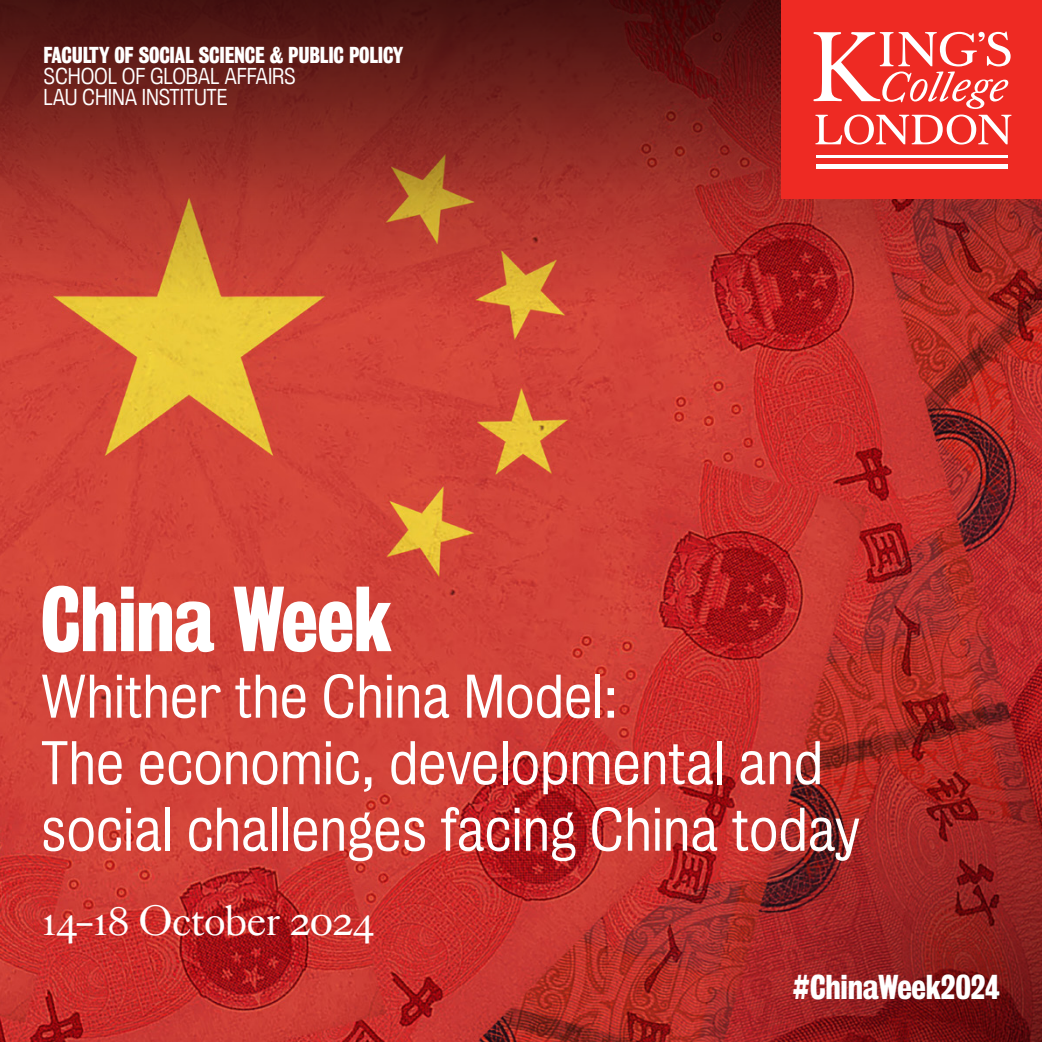
<style>
.page{position:relative;width:1042px;height:1042px;background:#fff}
.page>*{position:absolute;margin:0;border:0;box-sizing:border-box;transform-origin:0 0}
.KCL_-_intro_text_italic_14_18_KCD{font:84px "Kings Bureau Grot Three Seven";letter-spacing:-.01em;color:#fff;scale:.95 1}
.KCL_-_intro_text_italic_14_18_KCD-2{font:56px/66.5px "Kings Bureau Grot Five One";color:#fff}
.KCL_-_intro_text_italic_14_18_KCD-3{font:42px "Kings Caslon Display";letter-spacing:-.01em;color:#fff}
.Page_title{font:31.5px "Kings Bureau Grot Three Seven";letter-spacing:-.01em;color:#fff}
.KCL_-_section_heading_24_24_KBG51{font:21px "Kings Bureau Grot Five One";letter-spacing:-.01em;color:#fff}
.KCL_-_section_heading_24_24_KBG37{font:21px "Kings Bureau Grot Three Seven";letter-spacing:-.01em;color:#fff}
</style>
<div class="page">
<img style="left:0;top:304px;width:1042px;height:738px">
<svg style="left:0;top:0;width:1042px;height:304px;background:#922e24"></svg>
<svg style="left:693px;top:693px;width:349px;height:349px;background:#9c2321"></svg>
<div style="left:781px;top:0;width:261px;height:198px;background:#ee2a23"></div>
<hr style="left:816px;top:155px;width:191px;height:2px;background:#fff">
<div style="left:816px;top:164px;width:191px;height:5px;background:#fff"></div>
<svg style="left:813px;top:31px;width:197px;height:78px"></svg>
<svg style="left:815px;top:115px;width:196px;height:30px"></svg>
<p class="KCL_-_section_heading_24_24_KBG37" style="left:43px;top:43px;width:361px">FACULTY OF SOCIAL SCIENCE &amp; PUBLIC POLICY</p>
<p class="KCL_-_section_heading_24_24_KBG51" style="left:43px;top:64px;width:254px">SCHOOL OF GLOBAL AFFAIRS</p>
<p class="KCL_-_section_heading_24_24_KBG51" style="left:43px;top:85px;width:186px">LAU CHINA INSTITUTE</p>
<p class="KCL_-_intro_text_italic_14_18_KCD" style="left:41px;top:571px;width:371px">China Week</p>
<p class="KCL_-_intro_text_italic_14_18_KCD-2" style="left:41px;top:664px;width:820px">Whither the China Model:<br>The economic, developmental and social challenges facing China today</p>
<p class="KCL_-_intro_text_italic_14_18_KCD-3" style="left:41px;top:895px;width:334px">14–18 October 2024</p>
<p class="Page_title" style="left:792px;top:968px;width:209px">#ChinaWeek2024</p>
</div>
